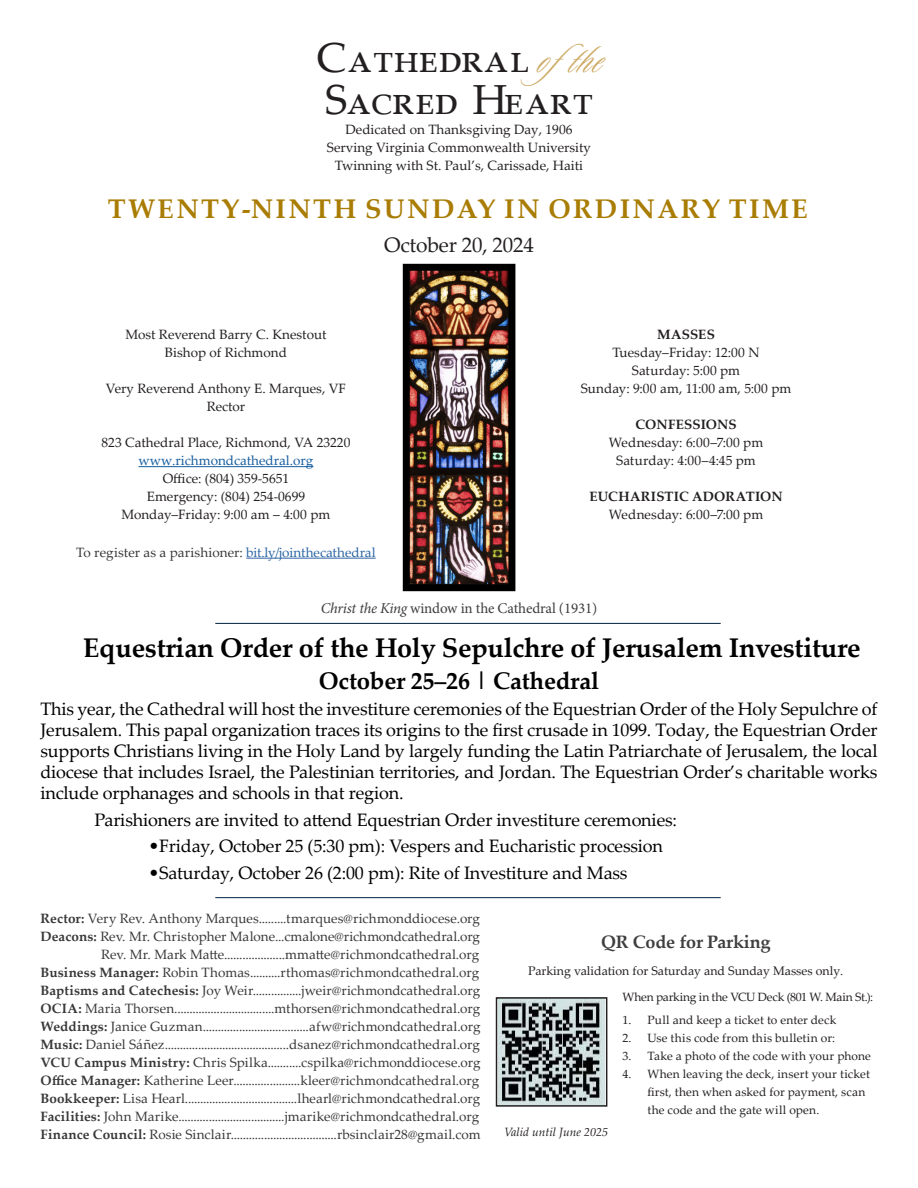
<style>
.page{position:relative;width:918px;height:1188px;background:#fff}
.page>*{position:absolute;margin:0;border:0;box-sizing:border-box;transform-origin:0 0}
.t1{font:42px "Palatino Linotype";letter-spacing:.02em;color:#231f20}
.t2{font:700 27px "Palatino Linotype";letter-spacing:-.01em;color:#000}
.t3{font:700 27px "Palatino Linotype";letter-spacing:.09em;color:#a97c04}
.t4{font:700 24px "Palatino Linotype";letter-spacing:-.01em;color:#000}
.t5{font:21px "Palatino Linotype";letter-spacing:-.01em;color:#231f20}
.t6{font:18px/21px "Palatino Linotype";letter-spacing:-.01em;color:#000;text-align:justify}
.t7{font:700 18px "Palatino Linotype";letter-spacing:-.01em;color:#3e3e3f}
.t8{font:15px "Minion Pro";letter-spacing:-.01em;color:#3e3e3f}
.t9{font:13.5px "Palatino Linotype";letter-spacing:.005em;color:#383839}
.t10{font:13.5px/18px "Palatino Linotype";color:#231f20;text-align:center}
.t11{font:700 13.5px "Palatino Linotype";letter-spacing:.01em;color:#231f20}
.t12{font:13.5px "Palatino Linotype";color:#175d9e}
.t13{font:12.3px "Palatino Linotype";color:#231f20}
.t14{font:12px/18px "Palatino Linotype";letter-spacing:.01em;color:#231f20}
.t15{font:12px "Palatino Linotype";letter-spacing:-.015em;color:#231f20}
.t16{font:italic 12px "Palatino Linotype";color:#231f20}
.s1{font-family:"Sloop Script One";font-style:italic;font-size:49.2px;color:#ceac68}
.s2{color:#2d65a3}
.s3{font-style:italic}
.s4{font-weight:700}
</style>
<div class="page">
<hr style="left:215px;top:897px;width:506px;height:1px;background:#002441">
<hr style="left:215px;top:623px;width:506px;height:1px;background:#002441">
<hr style="left:139px;top:466px;width:174px;height:1px;background:#175d9e">
<hr style="left:246px;top:558px;width:130px;height:1px;background:#2d65a3">
<img style="left:402px;top:263px;width:114px;height:329px">
<img style="left:499px;top:1000px;width:105px;height:104px">
<div style="left:496px;top:997px;width:111px;height:110px;border:2px solid #231f20"></div>
<p class="t1" style="left:317px;top:28px;width:300px">Cathedral <span class="s1">ofthe</span></p>
<p class="t1" style="left:325px;top:70px;width:269px">Sacred Heart</p>
<p class="t10" style="left:345px;top:120px;width:229px">Dedicated on Thanksgiving Day, 1906</p>
<p class="t10" style="left:327px;top:138px;width:266px">Serving Virginia Commonwealth University</p>
<p class="t10" style="left:335px;top:156px;width:250px">Twinning with St. Paul’s, Carissade, Haiti</p>
<p class="t3" style="left:108px;top:189px;width:702px">TWENTY-NINTH SUNDAY IN ORDINARY TIME</p>
<p class="t5" style="left:384px;top:230px;width:151px">October 20, 2024</p>
<p class="t10" style="left:125px;top:325px;width:203px">Most Reverend Barry C. Knestout</p>
<p class="t10" style="left:165px;top:343px;width:124px">Bishop of Richmond</p>
<p class="t10" style="left:106px;top:379px;width:242px">Very Reverend Anthony E. Marques, VF</p>
<p class="t10" style="left:207px;top:397px;width:40px">Rector</p>
<p class="t10" style="left:102px;top:433px;width:250px">823 Cathedral Place, Richmond, VA 23220</p>
<p class="t12" style="left:139px;top:451px;width:176px">www.richmondcathedral.org</p>
<p class="t10" style="left:163px;top:469px;width:128px">Office: (804) 359-5651</p>
<p class="t10" style="left:147px;top:487px;width:160px">Emergency: (804) 254-0699</p>
<p class="t10" style="left:121px;top:505px;width:210px">Monday–Friday: 9:00 am – 4:00 pm</p>
<p class="t9" style="left:76px;top:543px;width:301px">To register as a parishioner: <span class="s2">bit.ly/jointhecathedral</span></p>
<p class="t11" style="left:657px;top:325px;width:59px">MASSES</p>
<p class="t10" style="left:613px;top:343px;width:149px">Tuesday–Friday: 12:00 N<br>Saturday: 5:00 pm</p>
<p class="t10" style="left:581px;top:379px;width:212px">Sunday: 9:00 am, 11:00 am, 5:00 pm</p>
<p class="t11" style="left:636px;top:415px;width:103px">CONFESSIONS</p>
<p class="t10" style="left:609px;top:433px;width:156px">Wednesday: 6:00–7:00 pm</p>
<p class="t10" style="left:616px;top:451px;width:141px">Saturday: 4:00–4:45 pm</p>
<p class="t11" style="left:589px;top:487px;width:195px">EUCHARISTIC ADORATION</p>
<p class="t10" style="left:609px;top:505px;width:156px">Wednesday: 6:00–7:00 pm</p>
<p class="t8" style="left:321px;top:598px;width:278px"><span class="s3">Christ the King</span> window in the Cathedral (1931)</p>
<p class="t2" style="left:83px;top:628px;width:779px">Equestrian Order of the Holy Sepulchre of Jerusalem Investiture</p>
<p class="t4" style="left:319px;top:664px;width:282px">October 25–26 | Cathedral</p>
<p class="t6" style="left:40px;top:698px;width:839px">This year, the Cathedral will host the investiture ceremonies of the Equestrian Order of the Holy Sepulchre of Jerusalem. This papal organization traces its origins to the first crusade in 1099. Today, the Equestrian Order supports Christians living in the Holy Land by largely funding the Latin Patriarchate of Jerusalem, the local diocese that includes Israel, the Palestinian territories, and Jordan. The Equestrian Order’s charitable works include orphanages and schools in that region.</p>
<p class="t6" style="left:94px;top:808px;width:584px">Parishioners are invited to attend Equestrian Order investiture ceremonies:</p>
<p class="t6" style="left:148px;top:835px;width:516px">•Friday, October 25 (5:30 pm): Vespers and Eucharistic procession</p>
<p class="t6" style="left:148px;top:861px;width:481px">•Saturday, October 26 (2:00 pm): Rite of Investiture and Mass</p>
<p class="t9" style="left:40px;top:909px;width:441px"><span class="s4">Rector:</span> Very Rev. Anthony Marques.........tmarques@richmonddiocese.org</p>
<p class="t9" style="left:40px;top:927px;width:441px"><span class="s4">Deacons:</span> Rev. Mr. Christopher Malone...cmalone@richmondcathedral.org</p>
<p class="t9" style="left:101px;top:945px;width:380px">Rev. Mr. Mark Matte....................mmatte@richmondcathedral.org</p>
<p class="t9" style="left:40px;top:963px;width:440px"><span class="s4">Business Manager:</span> Robin Thomas..........rthomas@richmondcathedral.org</p>
<p class="t9" style="left:40px;top:981px;width:441px"><span class="s4">Baptisms and Catechesis:</span> Joy Weir................jweir@richmondcathedral.org</p>
<p class="t9" style="left:40px;top:999px;width:441px"><span class="s4">OCIA:</span> Maria Thorsen.................................mthorsen@richmondcathedral.org</p>
<p class="t9" style="left:40px;top:1017px;width:442px"><span class="s4">Weddings:</span> Janice Guzman...................................afw@richmondcathedral.org</p>
<p class="t9" style="left:40px;top:1035px;width:441px"><span class="s4">Music:</span> Daniel Sáñez.........................................dsanez@richmondcathedral.org</p>
<p class="t9" style="left:40px;top:1053px;width:442px"><span class="s4">VCU Campus Ministry:</span> Chris Spilka...........cspilka@richmonddiocese.org</p>
<p class="t9" style="left:40px;top:1071px;width:440px"><span class="s4">Office Manager:</span> Katherine Leer......................kleer@richmondcathedral.org</p>
<p class="t9" style="left:40px;top:1089px;width:441px"><span class="s4">Bookkeeper:</span> Lisa Hearl.....................................lhearl@richmondcathedral.org</p>
<p class="t9" style="left:40px;top:1107px;width:440px"><span class="s4">Facilities:</span> John Marike...................................jmarike@richmondcathedral.org</p>
<p class="t9" style="left:40px;top:1125px;width:442px"><span class="s4">Finance Council:</span> Rosie Sinclair...................................rbsinclair28@gmail.com</p>
<p class="t7" style="left:601px;top:929px;width:171px">QR Code for Parking</p>
<p class="t13" style="left:528px;top:962px;width:317px">Parking validation for Saturday and Sunday Masses only.</p>
<p class="t15" style="left:622px;top:989px;width:252px">When parking in the VCU Deck (801 W. Main St.):</p>
<p class="t14" style="left:622px;top:1010px;width:216px">1. Pull and keep a ticket to enter deck</p>
<p class="t14" style="left:622px;top:1028px;width:214px">2. Use this code from this bulletin or:</p>
<p class="t14" style="left:622px;top:1046px;width:250px">3. Take a photo of the code with your phone</p>
<p class="t14" style="left:647px;top:1064px;width:224px;text-indent:-25px">4. When leaving the deck, insert your ticket first, then when asked for payment, scan the code and the gate will open.</p>
<p class="t16" style="left:504px;top:1123px;width:105px">Valid until June 2025</p>
</div>
